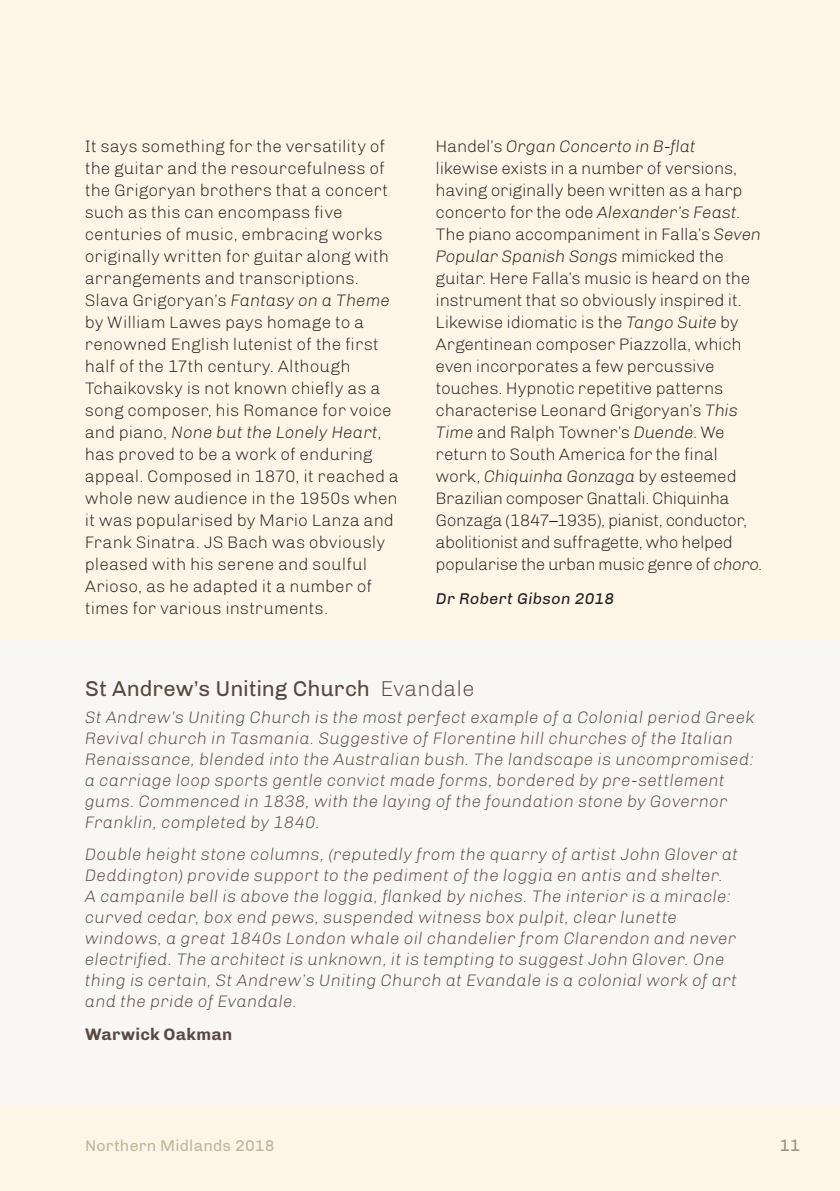
<style>
.page{position:relative;width:840px;height:1191px;background:#fff}
.page>*{position:absolute;margin:0;border:0;box-sizing:border-box;transform-origin:0 0}
.t1{font:22px "Chivo";letter-spacing:-.005em;color:#574941}
.t2{font:300 17px/22px "Chivo";color:#231f20}
.t3{font:italic 300 17px/21px "Chivo";letter-spacing:.015em;color:#584a42}
.t4{font:700 17px "Chivo";letter-spacing:.02em;color:#584a42}
.t5{font:17px "Chivo";color:#9e928a}
.t6{font:16px "Chivo";letter-spacing:.01em;color:#c2b59b}
.t7{font:italic 16px "Chivo";letter-spacing:.025em;color:#231f20}
.s1{font-style:italic}
.s2{font-weight:300}
</style>
<div class="page">
<div style="left:0;top:0;width:839px;height:1191px;background:#fdf6e6"></div>
<hr style="left:0;top:0;width:1px;height:1106px;background:#f9f7f3">
<div style="left:0;top:641px;width:839px;height:465px;background:#f9f7f3"></div>
<p class="t2" style="left:85px;top:135px;width:315px">It says something for the versatility of the guitar and the resourcefulness of the Grigoryan brothers that a concert such as this can encompass five centuries of music, embracing works originally written for guitar along with arrangements and transcriptions.<br>Slava Grigoryan’s <span class="s1">Fantasy on a Theme </span>by William Lawes pays homage to a renowned English lutenist of the first half of the 17th century. Although Tchaikovsky is not known chiefly as a song composer, his Romance for voice and piano, <span class="s1">None but the Lonely Heart</span>, has proved to be a work of enduring appeal. Composed in 1870, it reached a whole new audience in the 1950s when it was popularised by Mario Lanza and Frank Sinatra. JS Bach was obviously pleased with his serene and soulful Arioso, as he adapted it a number of times for various instruments.</p>
<p class="t2" style="left:435px;top:135px;width:328px">Handel’s <span class="s1">Organ Concerto in B-flat </span>likewise exists in a number of versions, having originally been written as a harp concerto for the ode <span class="s1">Alexander’s Feast</span>.<br>The piano accompaniment in Falla’s <span class="s1">Seven Popular Spanish Songs</span> mimicked the guitar. Here Falla’s music is heard on the instrument that so obviously inspired it.<br>Likewise idiomatic is the <span class="s1">Tango Suite</span> by Argentinean composer Piazzolla, which even incorporates a few percussive touches. Hypnotic repetitive patterns characterise Leonard Grigoryan’s <span class="s1">This Time</span> and Ralph Towner’s <span class="s1">Duende</span>. We return to South America for the final work, <span class="s1">Chiquinha Gonzaga</span> by esteemed Brazilian composer Gnattali. Chiquinha Gonzaga (1847–1935), pianist, conductor, abolitionist and suffragette, who helped popularise the urban music genre of <span class="s1">choro</span>.</p>
<p class="t7" style="left:435px;top:589px;width:180px">Dr Robert Gibson 2018</p>
<p class="t1" style="left:85px;top:676px;width:391px">St Andrew’s Uniting Church <span class="s2">Evandale</span></p>
<p class="t3" style="left:85px;top:707px;width:670px">St Andrew’s Uniting Church is the most perfect example of a Colonial period Greek Revival church in Tasmania. Suggestive of Florentine hill churches of the Italian Renaissance, blended into the Australian bush. The landscape is uncompromised: a carriage loop sports gentle convict made forms, bordered by pre-settlement gums. Commenced in 1838, with the laying of the foundation stone by Governor Franklin, completed by 1840.</p>
<p class="t3" style="left:85px;top:844px;width:654px">Double height stone columns, (reputedly from the quarry of artist John Glover at Deddington) provide support to the pediment of the loggia en antis and shelter.<br>A campanile bell is above the loggia, flanked by niches. The interior is a miracle: curved cedar, box end pews, suspended witness box pulpit, clear lunette windows, a great 1840s London whale oil chandelier from Clarendon and never electrified. The architect is unknown, it is tempting to suggest John Glover. One thing is certain, St Andrew’s Uniting Church at Evandale is a colonial work of art and the pride of Evandale.</p>
<p class="t4" style="left:85px;top:1024px;width:148px">Warwick Oakman</p>
<p class="t6" style="left:85px;top:1136px;width:191px">Northern Midlands 2018</p>
<p class="t5" style="left:778px;top:1135px;width:22px">11</p>
</div>
